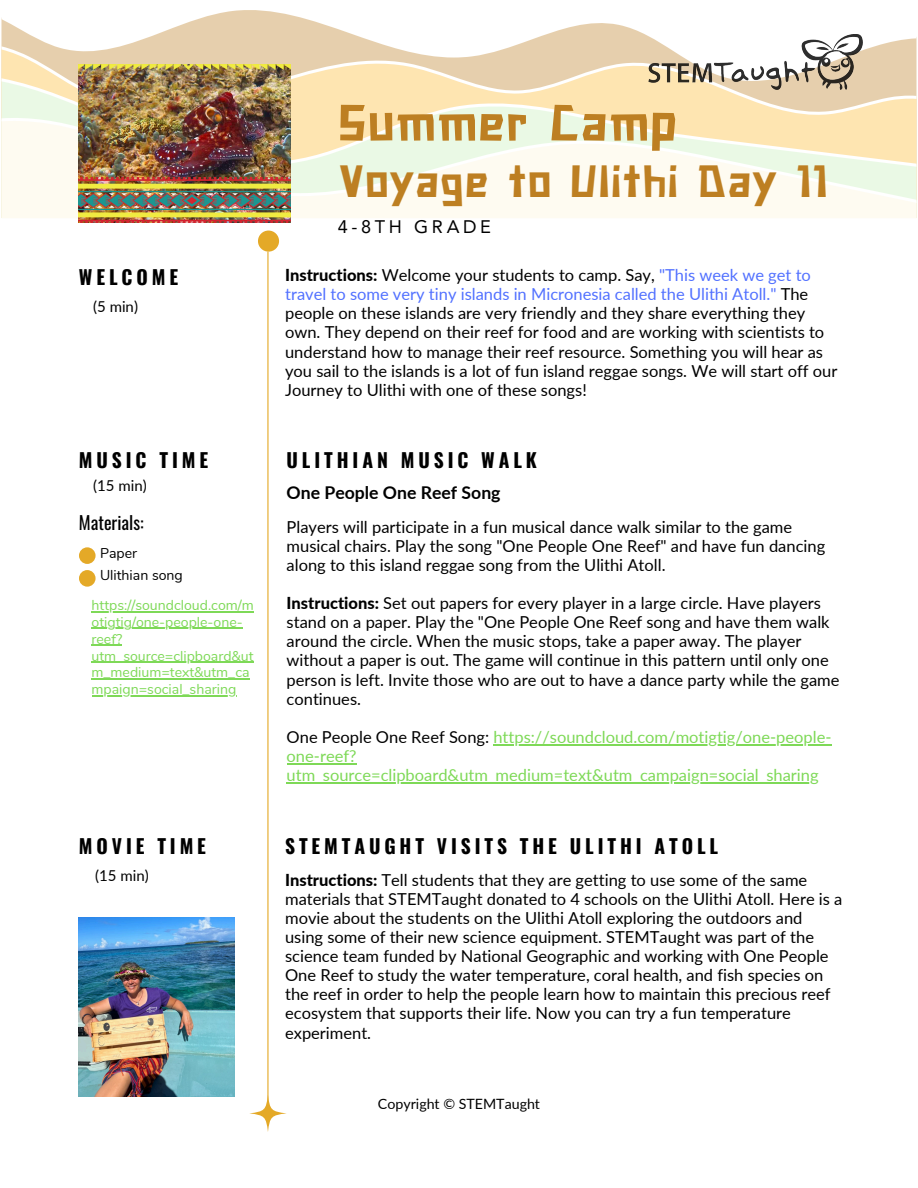
<style>
.page{position:relative;width:918px;height:1188px;background:#fff}
.page>*{position:absolute;margin:0;border:0;box-sizing:border-box;transform-origin:0 0}
.t1{font:51px "Cave Age";color:#bd7f22}
.t2{font:45px "Cave Age";color:#bd7f22}
.t3{font:700 19.5px "Oswald";letter-spacing:.2em;color:#000}
.t4{font:18.15px "Avenir LT Pro";letter-spacing:.2em;color:#000}
.t5{font:18px "Oswald";color:#000}
.t6{font:700 17.7px "Lato";color:#000}
.t7{font:16.5px/19.2px "Lato";color:#000}
.t8{font:16.5px "Lato";color:#7ed957}
.t9{font:15px "Lato";color:#000}
.t10{font:14.25px "Lato";color:#000}
.t11{font:14.1px/16.8px "Nunito";color:#7ed957}
.t12{font:14.1px "Nunito";color:#000}
.s1{font-weight:800}
.s2{color:#5271ff}
.s3{color:#000}
</style>
<div class="page">
<svg style="left:1px;top:10px;width:916px;height:36px"></svg>
<svg style="left:1px;top:46px;width:916px;height:32px;background:#ecd7b6"></svg>
<svg style="left:1px;top:78px;width:916px;height:39px;background:#f7e5bb"></svg>
<div style="left:1px;top:203px;width:916px;height:15px;background:#fefbf1"></div>
<svg style="left:1px;top:117px;width:916px;height:86px;fill:#fefae9"></svg>
<img style="left:648px;top:35px;width:215px;height:55px">
<svg style="left:249px;top:1101px;width:37px;height:31px"></svg>
<div style="left:258px;top:231px;width:21px;height:21px;background:#e4a927;border-radius:50%"></div>
<hr style="left:267px;top:252px;width:2px;height:855px;background:#e4a927">
<div style="left:79px;top:547px;width:17px;height:17px;background:#e4a927;border-radius:50%"></div>
<img style="left:79px;top:64px;width:211px;height:159px">
<hr style="left:493px;top:744px;width:339px;height:1px;background:#7ed957">
<hr style="left:287px;top:763px;width:70px;height:1px;background:#7ed957">
<hr style="left:287px;top:782px;width:532px;height:1px;background:#7ed957">
<div style="left:79px;top:570px;width:17px;height:17px;background:#e4a927;border-radius:50%"></div>
<hr style="left:92px;top:611px;width:162px;height:1px;background:#7ed957">
<hr style="left:92px;top:628px;width:151px;height:1px;background:#7ed957">
<hr style="left:92px;top:645px;width:30px;height:1px;background:#7ed957">
<hr style="left:92px;top:662px;width:162px;height:1px;background:#7ed957">
<hr style="left:92px;top:679px;width:158px;height:1px;background:#7ed957">
<hr style="left:92px;top:695px;width:144px;height:2px;background:#7ed957">
<img style="left:79px;top:917px;width:155px;height:179px">
<p class="t3" style="left:79px;top:262px;width:101px">WELCOME</p>
<h3 class="t9" style="left:93px;top:298px;width:46px">(5 min)</h3>
<h4 class="t3" style="left:79px;top:445px;width:131px">MUSIC TIME</h4>
<p class="t9" style="left:93px;top:476px;width:55px">(15 min)</p>
<h3 class="t5" style="left:79px;top:509px;width:66px">Materials:</h3>
<p class="t12" style="left:100px;top:543px;width:39px">Paper</p>
<p class="t12" style="left:100px;top:566px;width:84px">Ulithian song</p>
<p class="t11" style="left:92px;top:597px;width:164px">https://soundcloud.com/m</p>
<h3 class="t11" style="left:92px;top:614px;width:153px">otigtig/one-people-one&shy;reef?</h3>
<h3 class="t11" style="left:92px;top:647px;width:164px">utm_source=clipboard&amp;ut m_medium=text&amp;utm_ca</h3>
<p class="t11" style="left:92px;top:681px;width:146px">mpaign=social_sharing</p>
<p class="t1" style="left:338px;top:90px;width:342px">Summer Camp</p>
<p class="t2" style="left:338px;top:152px;width:492px">Voyage to Ulithi Day 11</p>
<h1 class="t4" style="left:338px;top:219px;width:155px">4-8TH GRADE</h1>
<p class="t7" style="left:285px;top:265px;width:554px"><span class="s1">Instructions:</span> Welcome your students to camp. Say, <span class="s2">"This week we get to travel to some very tiny islands in Micronesia called the Ulithi Atoll."</span> The people on these islands are very friendly and they share everything they own. They depend on their reef for food and are working with scientists to understand how to manage their reef resource. Something you will hear as you sail to the islands is a lot of fun island reggae songs. We will start off our Journey to Ulithi with one of these songs!</p>
<h2 class="t3" style="left:287px;top:445px;width:252px">ULITHIAN MUSIC WALK</h2>
<h3 class="t6" style="left:287px;top:482px;width:215px">One People One Reef Song</h3>
<p class="t7" style="left:287px;top:517px;width:540px">Players will participate in a fun musical dance walk similar to the game musical chairs. Play the song "One People One Reef" and have fun dancing along to this island reggae song from the Ulithi Atoll.</p>
<h5 class="t7" style="left:287px;top:593px;width:554px"><span class="s1">Instructions:</span> Set out papers for every player in a large circle. Have players stand on a paper. Play the "One People One Reef song and have them walk around the circle. When the music stops, take a paper away. The player without a paper is out. The game will continue in this pattern until only one person is left. Invite those who are out to have a dance party while the game continues.</h5>
<h6 class="t8" style="left:287px;top:727px;width:546px"><span class="s3">One People One Reef Song:</span> https://soundcloud.com/motigtig/one-people-</h6>
<p class="t8" style="left:287px;top:746px;width:71px">one-reef?</p>
<p class="t8" style="left:287px;top:765px;width:534px">utm_source=clipboard&amp;utm_medium=text&amp;utm_campaign=social_sharing</p>
<p class="t3" style="left:79px;top:831px;width:129px">MOVIE TIME</p>
<p class="t3" style="left:285px;top:831px;width:435px">STEMTAUGHT VISITS THE ULITHI ATOLL</p>
<p class="t7" style="left:285px;top:870px;width:559px"><span class="s1">Instructions:</span> Tell students that they are getting to use some of the same materials that STEMTaught donated to 4 schools on the Ulithi Atoll. Here is a movie about the students on the Ulithi Atoll exploring the outdoors and using some of their new science equipment. STEMTaught was part of the science team funded by National Geographic and working with One People One Reef to study the water temperature, coral health, and fish species on the reef in order to help the people learn how to maintain this precious reef ecosystem that supports their life. Now you can try a fun temperature experiment.</p>
<p class="t9" style="left:95px;top:866px;width:55px">(15 min)</p>
<p class="t10" style="left:378px;top:1095px;width:164px">Copyright © STEMTaught</p>
</div>
